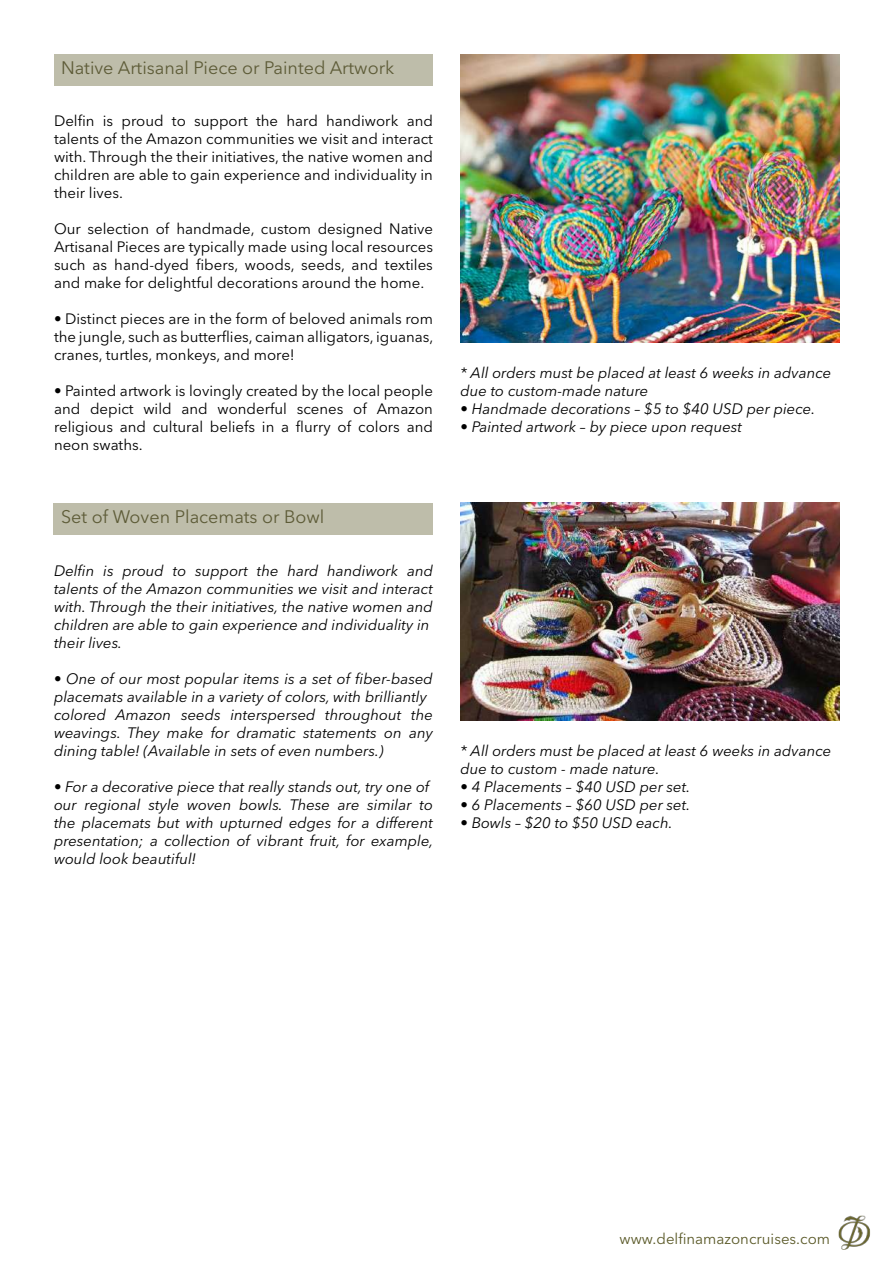
<style>
.page{position:relative;width:893px;height:1263px;background:#fff}
.page>*{position:absolute;margin:0;border:0;box-sizing:border-box;transform-origin:0 0}
.t1{font:18px "Avenir Next LT Pro";color:#5e5c38}
.t2{font:italic 15px/18px "Avenir Next LT Pro";color:#000}
.t3{font:15px/18px "Avenir Next LT Pro";color:#000;text-align:justify}
.t4{font:15px "Avenir Next LT Pro";color:#5b5a29}
</style>
<div class="page">
<img style="left:838px;top:1215px;width:33px;height:35px">
<div style="left:54px;top:54px;width:379px;height:32px;background:#bebdaa"></div>
<img style="left:460px;top:54px;width:379px;height:288px">
<div style="left:54px;top:503px;width:379px;height:31px;background:#bebdaa"></div>
<img style="left:460px;top:503px;width:379px;height:217px">
<p class="t1" style="left:61px;top:57px;width:335px">Native Artisanal Piece or Painted Artwork</p>
<p class="t3" style="left:54px;top:112px;width:380px">Delfin is proud to support the hard handiwork and talents of the Amazon communities we visit and interact with. Through the their initiatives, the native women and children are able to gain experience and individuality in their lives.</p>
<p class="t3" style="left:54px;top:220px;width:380px">Our selection of handmade, custom designed Native Artisanal Pieces are typically made using local resources such as hand-dyed fibers, woods, seeds, and textiles and make for delightful decorations around the home.</p>
<p class="t3" style="left:54px;top:310px;width:381px">• Distinct pieces are in the form of beloved animals rom the jungle, such as butterflies, caiman alligators, iguanas, cranes, turtles, monkeys, and more!</p>
<p class="t3" style="left:54px;top:382px;width:380px">• Painted artwork is lovingly created by the local people and depict wild and wonderful scenes of Amazon religious and cultural beliefs in a flurry of colors and neon swaths.</p>
<p class="t1" style="left:61px;top:505px;width:265px">Set of Woven Placemats or Bowl</p>
<p class="t2" style="left:54px;top:562px;width:380px">Delfin is proud to support the hard handiwork and talents of the Amazon communities we visit and interact with. Through the their initiatives, the native women and children are able to gain experience and individuality in their lives.</p>
<p class="t2" style="left:54px;top:670px;width:380px">• One of our most popular items is a set of fiber-based placemats available in a variety of colors, with brilliantly colored Amazon seeds interspersed throughout the weavings. They make for dramatic statements on any dining table! (Available in sets of even numbers.)</p>
<p class="t2" style="left:54px;top:778px;width:381px">• For a decorative piece that really stands out, try one of our regional style woven bowls. These are similar to the placemats but with upturned edges for a different presentation; a collection of vibrant fruit, for example, would look beautiful!</p>
<p class="t2" style="left:460px;top:364px;width:372px">* All orders must be placed at least 6 weeks in advance due to custom-made nature</p>
<p class="t2" style="left:460px;top:400px;width:356px">• Handmade decorations – $5 to $40 USD per piece.</p>
<p class="t2" style="left:460px;top:418px;width:283px">• Painted artwork – by piece upon request</p>
<p class="t2" style="left:460px;top:742px;width:372px">* All orders must be placed at least 6 weeks in advance due to custom - made nature.</p>
<p class="t2" style="left:460px;top:778px;width:231px">• 4 Placements – $40 USD per set.</p>
<p class="t2" style="left:460px;top:796px;width:231px">• 6 Placements – $60 USD per set.</p>
<p class="t2" style="left:460px;top:814px;width:214px">• Bowls – $20 to $50 USD each.</p>
<p class="t4" style="left:619px;top:1230px;width:212px">www.delfinamazoncruises.com</p>
</div>
